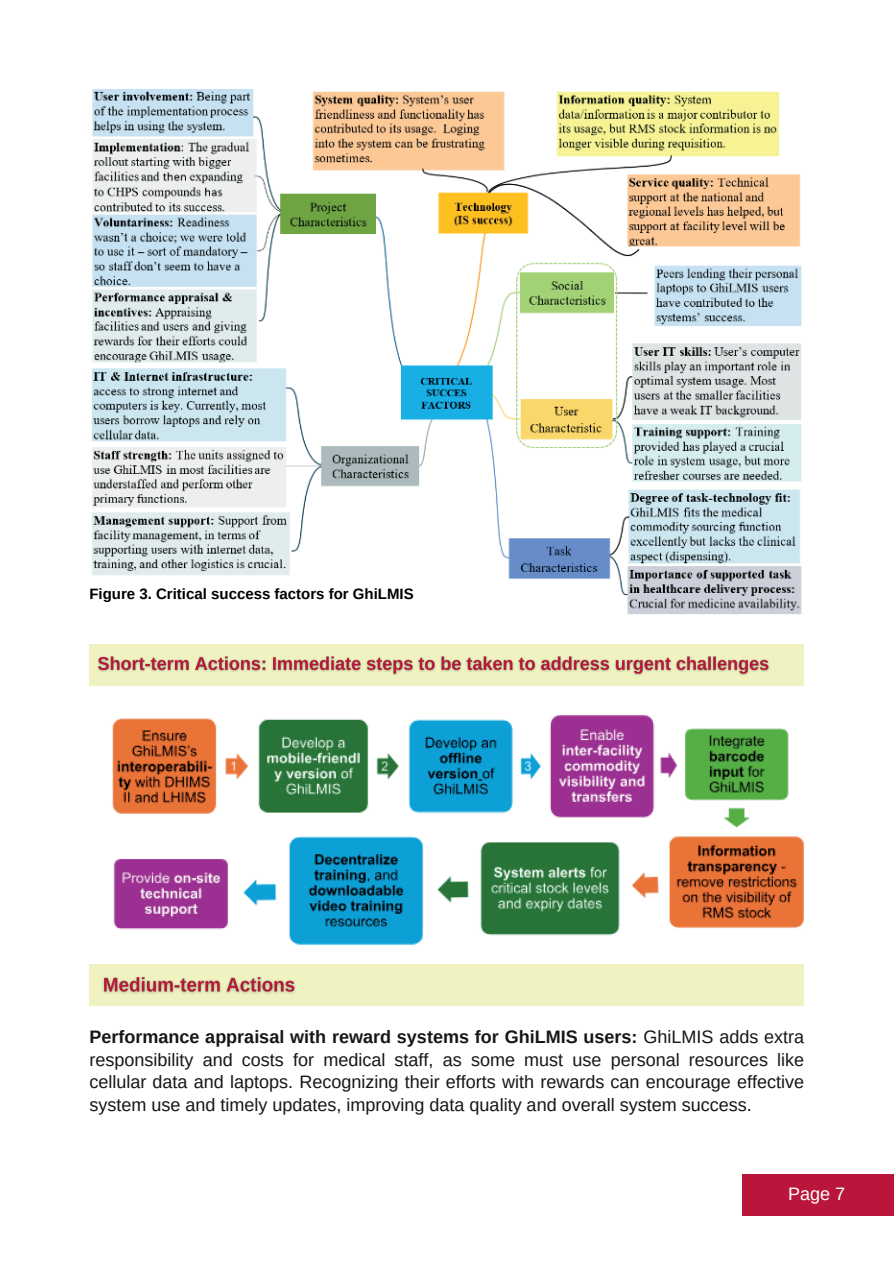
<style>
.page{position:relative;width:894px;height:1264px;background:#fff}
.page>*{position:absolute;margin:0;border:0;box-sizing:border-box;transform-origin:0 0}
.t1{font:18px/22.5px "Arimo";color:#161616;text-align:justify}
.t2{font:18px "Arimo";color:#fff}
.t3{font:700 15px "Arimo";color:#000}
.s1{font-weight:700}
</style>
<div class="page">
<div style="left:742px;top:1174px;width:151px;height:42px;background:#ba163b"></div>
<img style="left:92px;top:89px;width:710px;height:525px">
<div style="left:89px;top:644px;width:715px;height:41px;background:#f0f3c1"></div>
<img style="left:97px;top:656px;width:673px;height:20px">
<img style="left:112px;top:714px;width:692px;height:232px">
<div style="left:89px;top:963px;width:715px;height:42px;background:#f0f3c1"></div>
<img style="left:102px;top:977px;width:194px;height:17px">
<p class="t3" style="left:89px;top:586px;width:326px">Figure 3. Critical success factors for GhiLMIS</p>
<h2 class="t1" style="left:89px;top:1025px;width:716px"><span class="s1">Performance appraisal with reward systems for GhiLMIS users:</span> GhiLMIS adds extra responsibility and costs for medical staff, as some must use personal resources like cellular data and laptops. Recognizing their efforts with rewards can encourage effective system use and timely updates, improving data quality and overall system success.</h2>
<p class="t2" style="left:788px;top:1183px;width:59px">Page 7</p>
</div>
